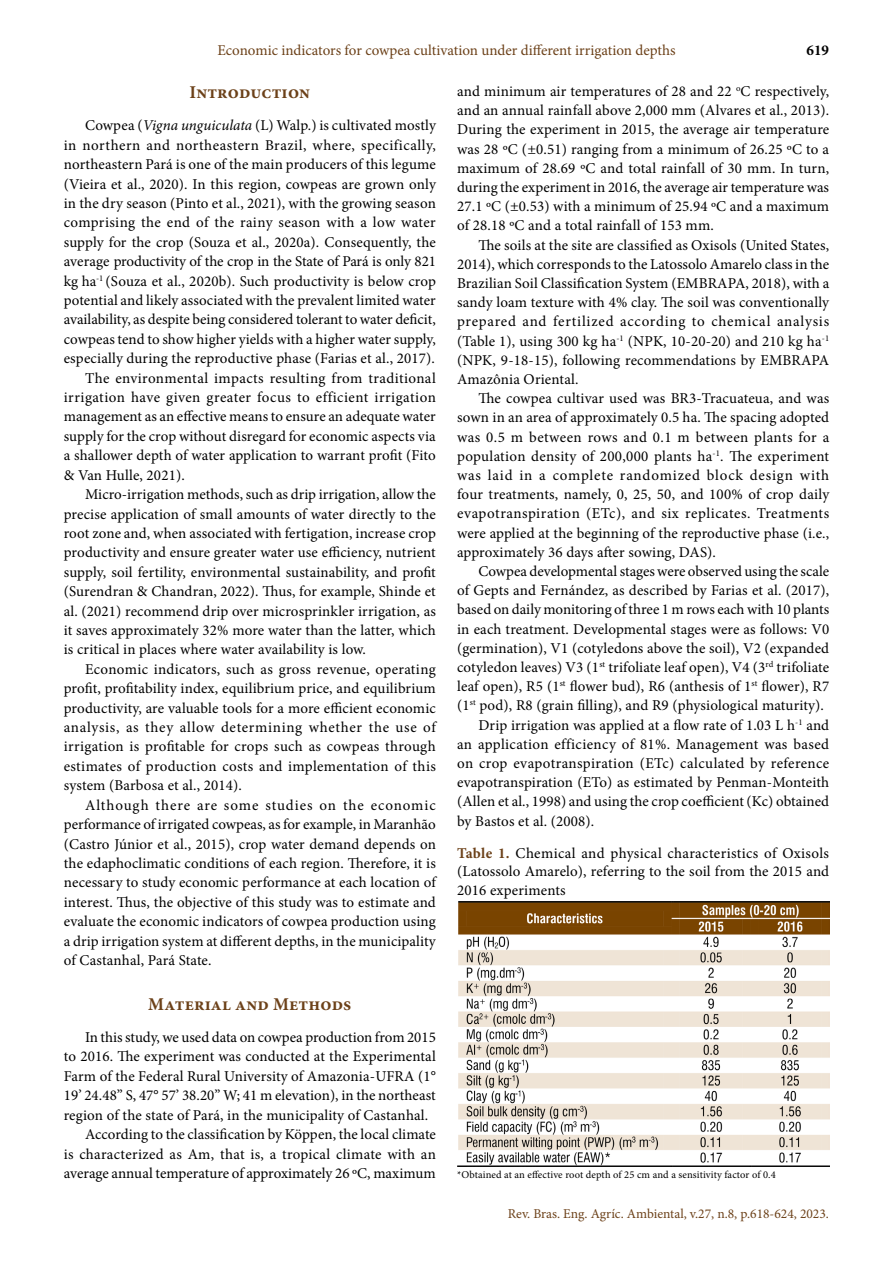
<style>
.page{position:relative;width:893px;height:1263px;background:#fff}
.page>*{position:absolute;margin:0;border:0;box-sizing:border-box;transform-origin:0 0}
.t1{font:700 18px "Minion Pro";letter-spacing:.01em;color:#6c4119}
.t2{font:15px/19.2px "Minion Pro";letter-spacing:.01em;color:#000;text-align:justify}
.t3{font:15px "Minion Pro";color:#6c4119}
.t4{font:15px "Minion Pro";letter-spacing:-.01em;color:#000}
.t5{font:15px "Minion Pro";letter-spacing:.03em;color:#000}
.t6{font:15px "Minion Pro";letter-spacing:.035em;color:#000}
.t7{font:15px "Minion Pro";letter-spacing:.045em;color:#000}
.t8{font:15px "Minion Pro";letter-spacing:.06em;color:#000}
.t9{font:700 15px "Minion Pro";color:#000}
.t10{font:13.5px "Minion Pro";color:#6c4119}
.t11{font:10.5px "Minion Pro";letter-spacing:.01em;color:#000}
.s1{font-style:italic}
.s2{font-weight:700;color:#6c4119}
</style>
<div class="page">
<img style="left:457px;top:901px;width:372px;height:265px">
<p class="t3" style="left:217px;top:40px;width:460px">Economic indicators for cowpea cultivation under different irrigation depths</p>
<p class="t9" style="left:806px;top:40px;width:24px">619</p>
<p class="t1" style="left:190px;top:80px;width:122px">Introduction</p>
<p class="t2" style="left:85px;top:116px;width:352px">Cowpea (<span class="s1">Vigna unguiculata</span> (L) Walp.) is cultivated mostly</p>
<p class="t6" style="left:64px;top:135px;width:374px">in northern and northeastern Brazil, where, specifically,</p>
<p class="t2" style="left:64px;top:155px;width:374px">northeastern Pará is one of the main producers of this legume</p>
<p class="t2" style="left:64px;top:174px;width:374px">(Vieira et al., 2020). In this region, cowpeas are grown only</p>
<p class="t2" style="left:64px;top:194px;width:374px">in the dry season (Pinto et al., 2021), with the growing season</p>
<p class="t2" style="left:64px;top:213px;width:374px">comprising the end of the rainy season with a low water</p>
<p class="t2" style="left:64px;top:232px;width:374px">supply for the crop (Souza et al., 2020a). Consequently, the</p>
<p class="t4" style="left:64px;top:251px;width:374px">average productivity of the crop in the State of Pará is only 821</p>
<p class="t2" style="left:64px;top:271px;width:374px">kg ha<sup>-1</sup> (Souza et al., 2020b). Such productivity is below crop</p>
<p class="t2" style="left:64px;top:291px;width:374px">potential and likely associated with the prevalent limited water</p>
<p class="t2" style="left:64px;top:310px;width:373px">availability, as despite being considered tolerant to water deficit,</p>
<p class="t2" style="left:64px;top:329px;width:374px">cowpeas tend to show higher yields with a higher water supply,</p>
<p class="t2" style="left:64px;top:349px;width:373px">especially during the reproductive phase (Farias et al., 2017).</p>
<p class="t2" style="left:85px;top:368px;width:352px">The environmental impacts resulting from traditional</p>
<p class="t5" style="left:64px;top:387px;width:374px">irrigation have given greater focus to efficient irrigation</p>
<p class="t2" style="left:64px;top:407px;width:373px">management as an effective means to ensure an adequate water</p>
<p class="t2" style="left:64px;top:427px;width:373px">supply for the crop without disregard for economic aspects via</p>
<p class="t2" style="left:64px;top:446px;width:374px">a shallower depth of water application to warrant profit (Fito</p>
<p class="t2" style="left:64px;top:465px;width:123px">&amp; Van Hulle, 2021).</p>
<p class="t2" style="left:85px;top:485px;width:352px">Micro-irrigation methods, such as drip irrigation, allow the</p>
<p class="t2" style="left:64px;top:504px;width:374px">precise application of small amounts of water directly to the</p>
<p class="t2" style="left:64px;top:524px;width:374px">root zone and, when associated with fertigation, increase crop</p>
<p class="t2" style="left:64px;top:543px;width:374px">productivity and ensure greater water use efficiency, nutrient</p>
<p class="t2" style="left:64px;top:562px;width:374px">supply, soil fertility, environmental sustainability, and profit</p>
<p class="t2" style="left:64px;top:582px;width:374px">(Surendran &amp; Chandran, 2022). Thus, for example, Shinde et</p>
<p class="t2" style="left:64px;top:601px;width:374px">al. (2021) recommend drip over microsprinkler irrigation, as</p>
<p class="t2" style="left:64px;top:621px;width:374px">it saves approximately 32% more water than the latter, which</p>
<p class="t2" style="left:64px;top:640px;width:304px">is critical in places where water availability is low.</p>
<p class="t2" style="left:85px;top:659px;width:352px">Economic indicators, such as gross revenue, operating</p>
<p class="t2" style="left:64px;top:679px;width:374px">profit, profitability index, equilibrium price, and equilibrium</p>
<p class="t2" style="left:64px;top:698px;width:374px">productivity, are valuable tools for a more efficient economic</p>
<p class="t7" style="left:64px;top:717px;width:374px">analysis, as they allow determining whether the use of</p>
<p class="t2" style="left:64px;top:737px;width:373px">irrigation is profitable for crops such as cowpeas through</p>
<p class="t2" style="left:64px;top:756px;width:374px">estimates of production costs and implementation of this</p>
<p class="t2" style="left:64px;top:776px;width:180px">system (Barbosa et al., 2014).</p>
<p class="t8" style="left:85px;top:795px;width:352px">Although there are some studies on the economic</p>
<p class="t2" style="left:64px;top:815px;width:373px">performance of irrigated cowpeas, as for example, in Maranhão</p>
<p class="t2" style="left:64px;top:834px;width:374px">(Castro Júnior et al., 2015), crop water demand depends on</p>
<p class="t2" style="left:64px;top:854px;width:374px">the edaphoclimatic conditions of each region. Therefore, it is</p>
<p class="t2" style="left:64px;top:873px;width:374px">necessary to study economic performance at each location of</p>
<p class="t2" style="left:64px;top:892px;width:374px">interest. Thus, the objective of this study was to estimate and</p>
<p class="t2" style="left:64px;top:912px;width:374px">evaluate the economic indicators of cowpea production using</p>
<p class="t2" style="left:64px;top:931px;width:373px">a drip irrigation system at different depths, in the municipality</p>
<p class="t2" style="left:64px;top:951px;width:149px">of Castanhal, Pará State.</p>
<p class="t1" style="left:148px;top:991px;width:205px">Material and Methods</p>
<p class="t2" style="left:85px;top:1028px;width:352px">In this study, we used data on cowpea production from 2015</p>
<p class="t2" style="left:64px;top:1047px;width:374px">to 2016. The experiment was conducted at the Experimental</p>
<p class="t2" style="left:64px;top:1066px;width:374px">Farm of the Federal Rural University of Amazonia-UFRA (1°</p>
<p class="t2" style="left:64px;top:1086px;width:373px">19’ 24.48” S, 47° 57’ 38.20” W; 41 m elevation), in the northeast</p>
<p class="t2" style="left:64px;top:1105px;width:366px">region of the state of Pará, in the municipality of Castanhal.</p>
<p class="t2" style="left:85px;top:1125px;width:352px">According to the classification by Köppen, the local climate</p>
<p class="t2" style="left:64px;top:1144px;width:374px">is characterized as Am, that is, a tropical climate with an</p>
<p class="t2" style="left:64px;top:1163px;width:373px">average annual temperature of approximately 26 ºC, maximum</p>
<p class="t2" style="left:457px;top:82px;width:374px">and minimum air temperatures of 28 and 22 <sup>o</sup>C respectively, and an annual rainfall above 2,000 mm (Alvares et al., 2013).<br>During the experiment in 2015, the average air temperature was 28 ºC (±0.51) ranging from a minimum of 26.25 ºC to a maximum of 28.69 ºC and total rainfall of 30 mm. In turn, during the experiment in 2016, the average air temperature was 27.1 ºC (±0.53) with a minimum of 25.94 ºC and a maximum of 28.18 ºC and a total rainfall of 153 mm.</p>
<p class="t2" style="left:457px;top:235px;width:374px;text-indent:21px">The soils at the site are classified as Oxisols (United States, 2014), which corresponds to the Latossolo Amarelo class in the Brazilian Soil Classification System (EMBRAPA, 2018), with a sandy loam texture with 4% clay. The soil was conventionally prepared and fertilized according to chemical analysis (Table 1), using 300 kg ha<sup>-1</sup> (NPK, 10-20-20) and 210 kg ha<sup>-1 </sup>(NPK, 9-18-15), following recommendations by EMBRAPA Amazônia Oriental.</p>
<p class="t2" style="left:457px;top:389px;width:374px;text-indent:21px">The cowpea cultivar used was BR3-Tracuateua, and was sown in an area of approximately 0.5 ha. The spacing adopted was 0.5 m between rows and 0.1 m between plants for a population density of 200,000 plants ha<sup>-1</sup>. The experiment was laid in a complete randomized block design with four treatments, namely, 0, 25, 50, and 100% of crop daily evapotranspiration (ETc), and six replicates. Treatments were applied at the beginning of the reproductive phase (i.e., approximately 36 days after sowing, DAS).</p>
<p class="t2" style="left:478px;top:562px;width:352px">Cowpea developmental stages were observed using the scale</p>
<p class="t2" style="left:457px;top:581px;width:374px">of Gepts and Fernández, as described by Farias et al. (2017),</p>
<p class="t2" style="left:457px;top:600px;width:374px">based on daily monitoring of three 1 m rows each with 10 plants</p>
<p class="t2" style="left:457px;top:619px;width:374px">in each treatment. Developmental stages were as follows: V0</p>
<p class="t2" style="left:457px;top:638px;width:374px">(germination), V1 (cotyledons above the soil), V2 (expanded</p>
<p class="t2" style="left:457px;top:658px;width:374px">cotyledon leaves) V3 (1<sup>st</sup> trifoliate leaf open), V4 (3<sup>rd</sup> trifoliate</p>
<p class="t2" style="left:457px;top:677px;width:374px">leaf open), R5 (1<sup>st</sup> flower bud), R6 (anthesis of 1<sup>st</sup> flower), R7</p>
<p class="t2" style="left:457px;top:696px;width:368px">(1<sup>st</sup> pod), R8 (grain filling), and R9 (physiological maturity).</p>
<p class="t2" style="left:478px;top:715px;width:352px">Drip irrigation was applied at a flow rate of 1.03 L h<sup>-1</sup> and</p>
<p class="t2" style="left:457px;top:734px;width:373px">an application efficiency of 81%. Management was based</p>
<p class="t2" style="left:457px;top:754px;width:374px">on crop evapotranspiration (ETc) calculated by reference</p>
<p class="t2" style="left:457px;top:773px;width:374px">evapotranspiration (ETo) as estimated by Penman-Monteith</p>
<p class="t2" style="left:457px;top:792px;width:374px">(Allen et al., 1998) and using the crop coefficient (Kc) obtained</p>
<p class="t2" style="left:457px;top:811px;width:139px">by Bastos et al. (2008).</p>
<p class="t2" style="left:457px;top:843px;width:374px;line-height:18.8px"><span class="s2">Table 1.</span> Chemical and physical characteristics of Oxisols (Latossolo Amarelo), referring to the soil from the 2015 and 2016 experiments</p>
<p class="t11" style="left:457px;top:1167px;width:320px">*Obtained at an effective root depth of 25 cm and a sensitivity factor of 0.4</p>
<p class="t10" style="left:508px;top:1204px;width:323px">Rev. Bras. Eng. Agríc. Ambiental, v.27, n.8, p.618-624, 2023.</p>
</div>
